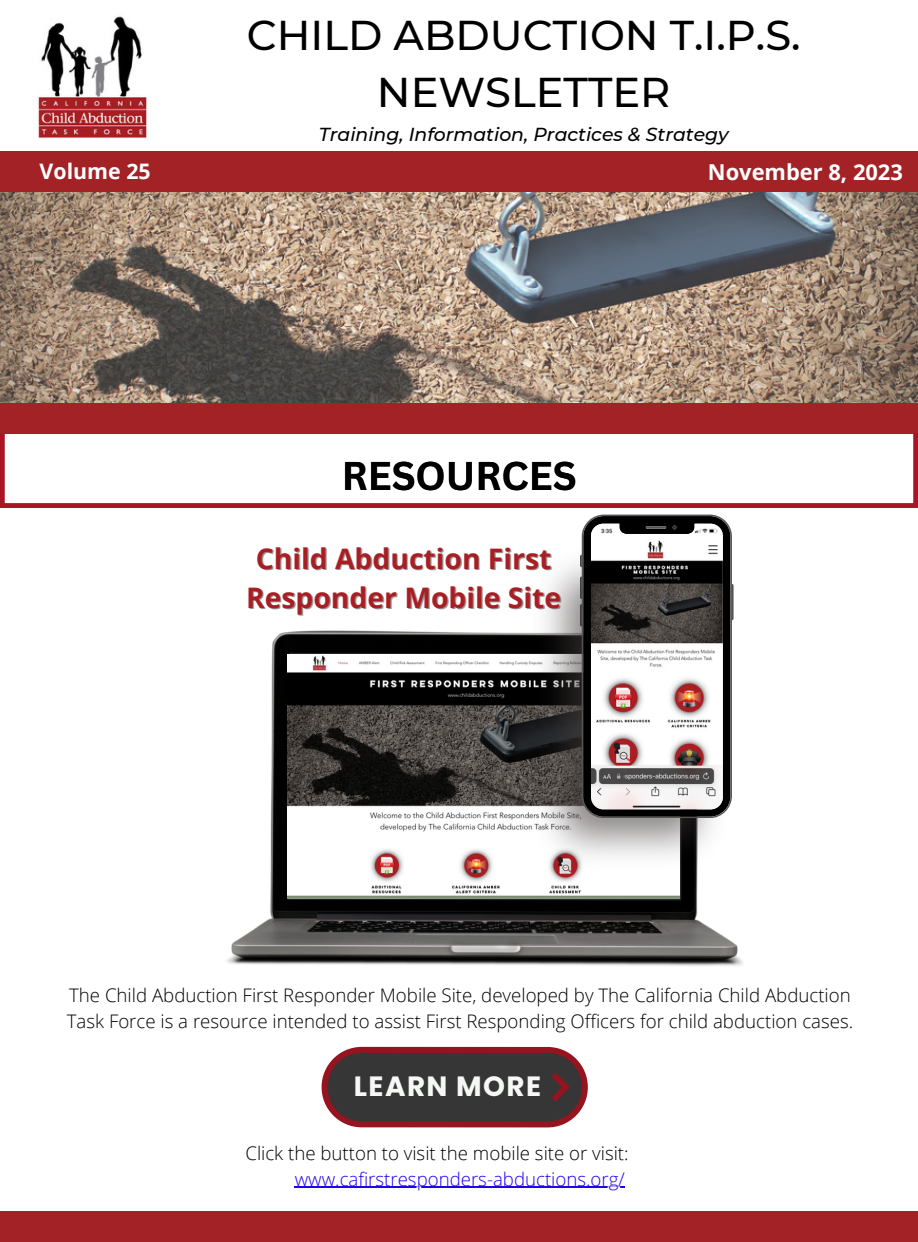
<style>
.page{position:relative;width:918px;height:1242px;background:#fff}
.page>*{position:absolute;margin:0;border:0;box-sizing:border-box;transform-origin:0 0}
.t1{font:500 41.55px/57.4px "Montserrat";color:#000;text-align:center}
.t2{font:700 39px "Canva Sans";color:#000}
.t3{font:700 28.35px/39.5px "Open Sans";color:#a91e23;text-align:center}
.t4{font:700 27.9px "Poppins";letter-spacing:.05em;color:#f6f8f6}
.t5{font:700 21.9px "Open Sans";color:#fff}
.t6{font:700 21.3px "Open Sans";color:#fff}
.t7{font:300 18.75px/25.8px "Open Sans";color:#000}
.t8{font:italic 500 18.75px "Montserrat";color:#000}
.t9{font:300 18.75px "Open Sans";color:#2100ef}
</style>
<div class="page">
<img style="left:38px;top:16px;width:109px;height:122px">
<div style="left:0;top:1212px;width:918px;height:30px;background:#a22226"></div>
<img style="left:0;top:191px;width:918px;height:212px">
<div style="left:0;top:151px;width:918px;height:40px;background:#a22226"></div>
<div style="left:0;top:403px;width:918px;height:30px;background:#a22226"></div>
<img style="left:227px;top:631px;width:516px;height:335px">
<img style="left:287px;top:655px;width:393px;height:244px">
<img style="left:527px;top:563px;width:206px;height:312px">
<svg style="left:580px;top:515px;width:154px;height:303px"></svg>
<svg style="left:322px;top:1047px;width:266px;height:80px"></svg>
<hr style="left:295px;top:1187px;width:330px;height:1px;background:#2100ef">
<hr style="left:0;top:433px;width:4px;height:75px;background:#a91524">
<div style="left:0;top:503px;width:916px;height:5px;background:#a91524"></div>
<div style="left:913px;top:433px;width:5px;height:75px;background:#a91524"></div>
<p class="t1" style="left:247px;top:6px;width:555px">CHILD ABDUCTION T.I.P.S.<br>NEWSLETTER</p>
<p class="t8" style="left:319px;top:123px;width:411px">Training, Information, Practices &amp; Strategy</p>
<p class="t6" style="left:40px;top:156px;width:113px">Volume 25</p>
<p class="t5" style="left:708px;top:156px;width:196px">November 8, 2023</p>
<p class="t2" style="left:342px;top:448px;width:236px">RESOURCES</p>
<p class="t3" style="left:246px;top:538px;width:317px">Child Abduction First<br>Responder Mobile Site</p>
<p class="t7" style="left:67px;top:982px;width:788px">The Child Abduction First Responder Mobile Site, developed by The California Child Abduction<br>Task Force is a resource intended to assist First Responding Officers for child abduction cases.</p>
<p class="t4" style="left:354px;top:1067px;width:189px">LEARN MORE</p>
<p class="t7" style="left:245px;top:1140px;width:385px">Click the button to visit the mobile site or visit:</p>
<p class="t9" style="left:295px;top:1166px;width:332px">www.cafirstresponders-abductions.org/</p>
</div>
